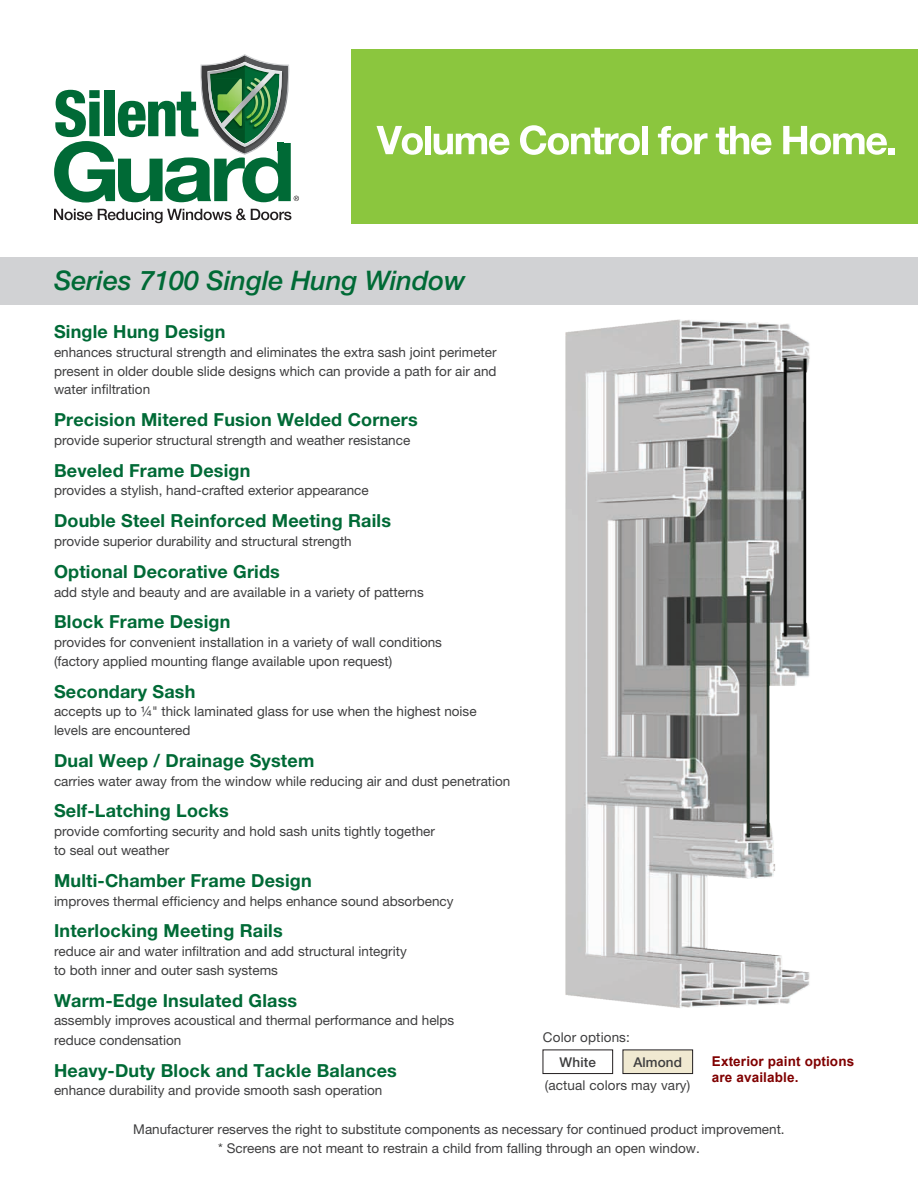
<style>
.page{position:relative;width:918px;height:1188px;background:#fff}
.page>*{position:absolute;margin:0;border:0;box-sizing:border-box;transform-origin:0 0}
.t1{font:italic 500 27px "Helvetica Neue";color:#006a36}
.t2{font:700 18px "Helvetica Neue";letter-spacing:.01em;color:#006a36}
.t3{font:13.5px/18.8px "Helvetica Neue";color:#3e3e3f}
.t4{font:700 13.5px/16.2px "Arial";letter-spacing:.01em;color:#800000}
.t5{font:500 13.5px "Helvetica Neue";letter-spacing:.01em;color:#3e3e3f}
</style>
<div class="page">
<div style="left:0;top:257px;width:918px;height:47px;background:#d1d2d4"></div>
<div style="left:543px;top:1050px;width:70px;height:24px;border:1px solid #231f20"></div>
<div style="left:623px;top:1050px;width:70px;height:24px;background:#f0e9d1"></div>
<div style="left:623px;top:1050px;width:70px;height:24px;border:1px solid #231f20"></div>
<svg style="left:54px;top:54px;width:245px;height:169px"></svg>
<img style="left:565px;top:319px;width:245px;height:689px">
<div style="left:351px;top:50px;width:567px;height:174px;background:#8bc63e"></div>
<svg style="left:377px;top:126px;width:46px;height:29px"></svg>
<div style="left:425px;top:126px;width:6px;height:28px;background:#fff"></div>
<svg style="left:434px;top:133px;width:76px;height:22px"></svg>
<svg style="left:520px;top:125px;width:120px;height:30px"></svg>
<div style="left:642px;top:126px;width:6px;height:28px;background:#fff"></div>
<svg style="left:658px;top:126px;width:50px;height:29px"></svg>
<svg style="left:716px;top:126px;width:56px;height:29px"></svg>
<svg style="left:783px;top:126px;width:112px;height:29px"></svg>
<p class="t1" style="left:54px;top:265px;width:413px">Series 7100 Single Hung Window</p>
<p class="t2" style="left:54px;top:321px;width:173px">Single Hung Design</p>
<p class="t3" style="left:54px;top:342px;width:444px;text-align:justify">enhances structural strength and eliminates the extra sash joint perimeter present in older double slide designs which can provide a path for air and water infiltration</p>
<p class="t2" style="left:54px;top:409px;width:365px">Precision Mitered Fusion Welded Corners</p>
<p class="t3" style="left:54px;top:430px;width:358px">provide superior structural strength and weather resistance</p>
<p class="t2" style="left:54px;top:459px;width:198px">Beveled Frame Design</p>
<p class="t3" style="left:54px;top:481px;width:316px">provides a stylish, hand-crafted exterior appearance</p>
<p class="t2" style="left:54px;top:510px;width:339px">Double Steel Reinforced Meeting Rails</p>
<p class="t3" style="left:54px;top:532px;width:299px">provide superior durability and structural strength</p>
<p class="t2" style="left:54px;top:560px;width:227px">Optional Decorative Grids</p>
<p class="t3" style="left:54px;top:582px;width:371px">add style and beauty and are available in a variety of patterns</p>
<p class="t2" style="left:54px;top:611px;width:178px">Block Frame Design</p>
<p class="t3" style="left:54px;top:633px;width:390px">provides for convenient installation in a variety of wall conditions (factory applied mounting flange available upon request)</p>
<p class="t2" style="left:54px;top:680px;width:143px">Secondary Sash</p>
<p class="t3" style="left:54px;top:702px;width:424px">accepts up to ¼" thick laminated glass for use when the highest noise levels are encountered</p>
<p class="t2" style="left:54px;top:749px;width:262px">Dual Weep / Drainage System</p>
<p class="t3" style="left:54px;top:771px;width:458px">carries water away from the window while reducing air and dust penetration</p>
<p class="t2" style="left:54px;top:800px;width:176px">Self-Latching Locks</p>
<p class="t3" style="left:54px;top:822px;width:383px">provide comforting security and hold sash units tightly together to seal out weather</p>
<p class="t2" style="left:54px;top:869px;width:259px">Multi-Chamber Frame Design</p>
<p class="t3" style="left:54px;top:891px;width:401px">improves thermal efficiency and helps enhance sound absorbency</p>
<p class="t2" style="left:54px;top:920px;width:230px">Interlocking Meeting Rails</p>
<p class="t3" style="left:54px;top:942px;width:354px">reduce air and water infiltration and add structural integrity to both inner and outer sash systems</p>
<p class="t2" style="left:54px;top:989px;width:245px">Warm-Edge Insulated Glass</p>
<p class="t3" style="left:54px;top:1011px;width:402px;line-height:19.5px">assembly improves acoustical and thermal performance and helps reduce condensation</p>
<p class="t2" style="left:54px;top:1059px;width:344px">Heavy-Duty Block and Tackle Balances</p>
<p class="t3" style="left:54px;top:1081px;width:330px">enhance durability and provide smooth sash operation</p>
<p class="t3" style="left:543px;top:1028px;width:89px">Color options:</p>
<p class="t3" style="left:545px;top:1076px;width:147px">(actual colors may vary)</p>
<p class="t5" style="left:560px;top:1054px;width:38px">White</p>
<p class="t5" style="left:633px;top:1054px;width:50px">Almond</p>
<p class="t4" style="left:712px;top:1053px;width:144px">Exterior paint options are available.</p>
<p class="t3" style="left:133px;top:1120px;width:653px">Manufacturer reserves the right to substitute components as necessary for continued product improvement.</p>
<p class="t3" style="left:218px;top:1139px;width:483px">* Screens are not meant to restrain a child from falling through an open window.</p>
</div>
